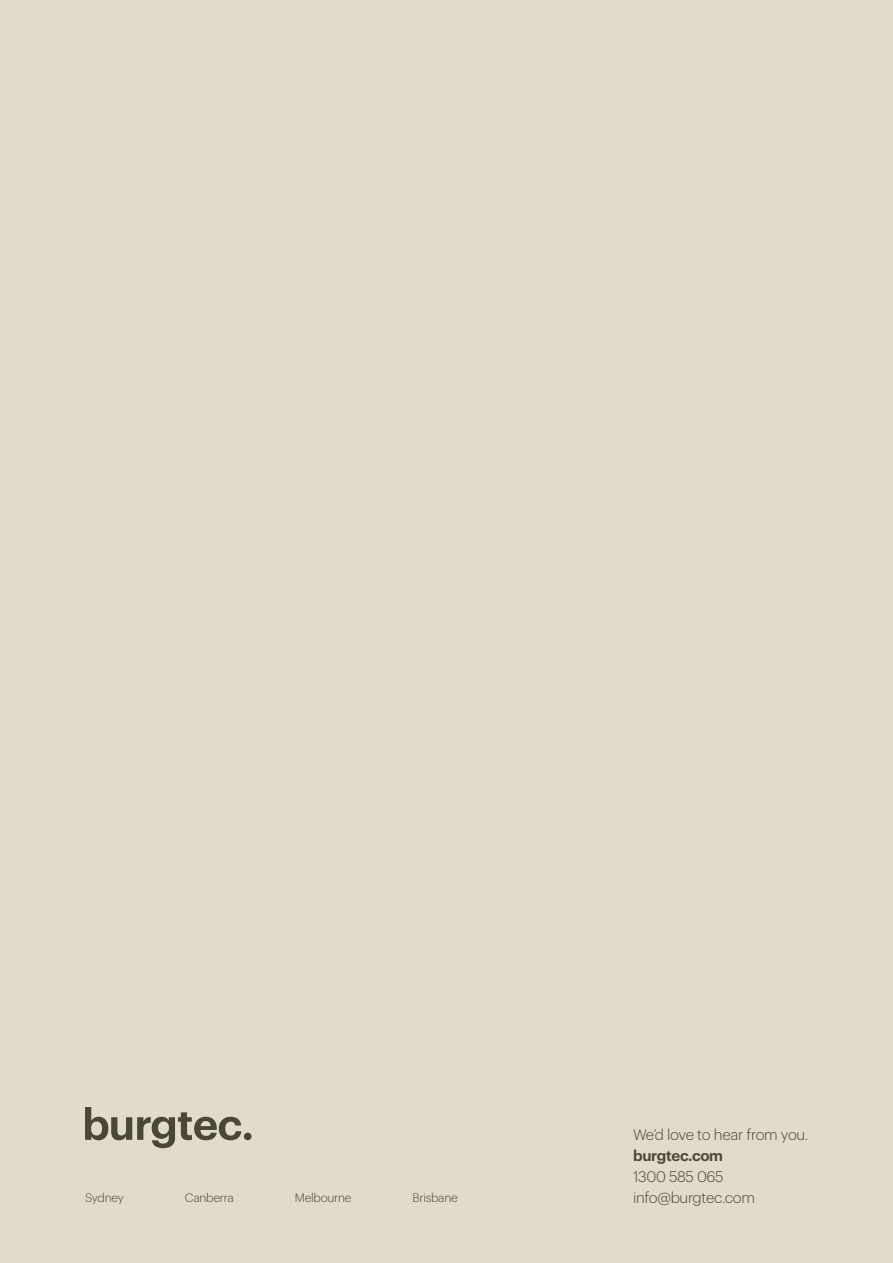
<style>
.page{position:relative;width:893px;height:1263px;background:#e2dbc9}
.page>*{position:absolute;margin:0;border:0;box-sizing:border-box;transform-origin:0 0}
.t1{font:300 15px/21px "Graphik";letter-spacing:-.02em;color:#494737}
.t2{font:600 15px "Graphik Trial";letter-spacing:-.02em;color:#494737}
.t3{font:300 12px "Graphik";letter-spacing:-.02em;color:#494737}
</style>
<div class="page">
<svg style="left:85px;top:1107px;width:156px;height:41px"></svg>
<div style="left:244px;top:1133px;width:8px;height:7px;background:#494737;border-radius:50%"></div>
<p class="t3" style="left:85px;top:1188px;width:40px">Sydney</p>
<p class="t3" style="left:185px;top:1188px;width:51px">Canberra</p>
<p class="t3" style="left:295px;top:1188px;width:58px">Melbourne</p>
<p class="t3" style="left:412px;top:1188px;width:47px">Brisbane</p>
<p class="t1" style="left:633px;top:1123px;width:177px">We’d love to hear from you.</p>
<p class="t2" style="left:633px;top:1149px;width:92px">burgtec.com</p>
<p class="t1" style="left:633px;top:1165px;width:123px">1300 585 065 info@burgtec.com</p>
</div>
